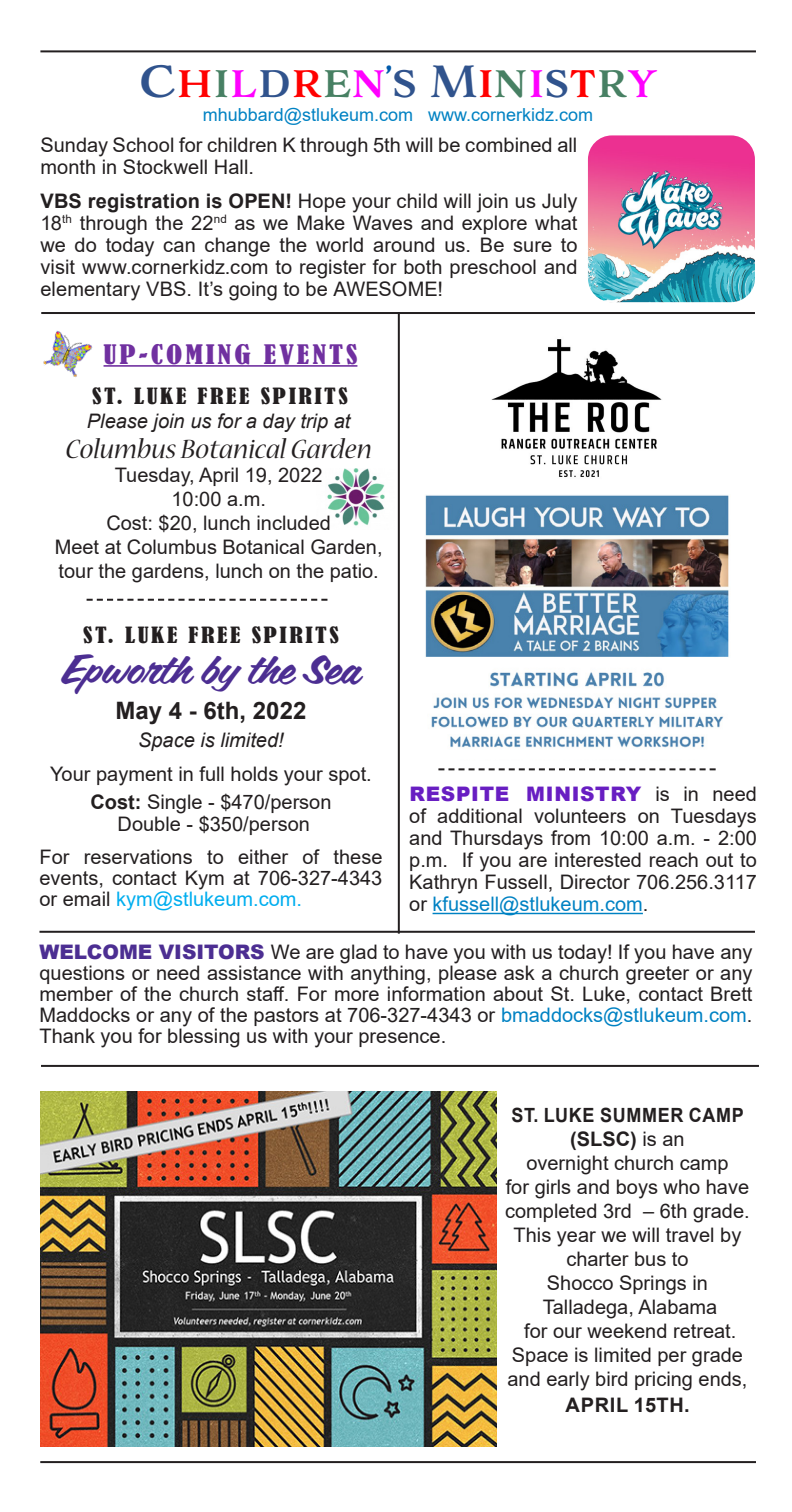
<style>
.page{position:relative;width:792px;height:1512px;background:#fff}
.page>*{position:absolute;margin:0;border:0;box-sizing:border-box;transform-origin:0 0}
.t1{font:42px "Adorn S Serif";color:#30538d}
.t2{font:40px "Coffee Service";color:#4c2e92;scale:1.08 1}
.t3{font:italic 30px "Nueva Std";color:#231f20}
.t4{font:condensed 25.2px "Bernard";letter-spacing:.1em;color:#7030a0;scale:1.19 1}
.t5{font:700 24px "Arial";color:#231f20}
.t6{font:condensed 21px "Bernard";letter-spacing:.1em;color:#231f20;scale:1.19 1}
.t7{font:20px/22px "Arial";color:#231f20;text-align:justify}
.t8{font:italic 20px "Arial";color:#231f20}
.t9{font:700 20px "Arial";letter-spacing:.025em;color:#231f20}
.t10{font:700 19.6px "Arial";letter-spacing:.035em;color:#231f20;scale:.92 1}
.t11{font:18px "Arial";color:#0082c3}
.s1{color:#f00}
.s2{color:#478063}
.s3{color:#f0f}
.s4{color:#015aaa}
.s5{font-weight:700}
.s6{color:#00aeef}
.s7{font-weight:900;color:#681ec2}
.s8{color:#0082c3}
.s9{font-weight:900;color:#4c2e92}
.s10{font-weight:400}
</style>
<div class="page">
<hr style="left:40px;top:50px;width:716px;height:2px;background:#231f20">
<hr style="left:40px;top:1461px;width:716px;height:2px;background:#231f20">
<img style="left:425px;top:495px;width:304px;height:253px">
<img style="left:491px;top:339px;width:171px;height:139px">
<hr style="left:41px;top:312px;width:714px;height:2px;background:#231f20">
<hr style="left:433px;top:913px;width:210px;height:1px;background:#0082c3">
<img style="left:43px;top:331px;width:50px;height:46px">
<svg style="left:438px;top:768px;width:278px;height:2px"></svg>
<svg style="left:87px;top:599px;width:240px;height:2px"></svg>
<img style="left:40px;top:1092px;width:456px;height:355px">
<img style="left:588px;top:135px;width:167px;height:167px">
<hr style="left:104px;top:365px;width:253px;height:2px;background:#7030a0">
<img style="left:327px;top:469px;width:58px;height:57px">
<hr style="left:398px;top:312px;width:2px;height:622px;background:#231f20">
<hr style="left:39px;top:931px;width:716px;height:2px;background:#231f20">
<hr style="left:41px;top:1065px;width:718px;height:2px;background:#231f20">
<p class="t1" style="left:139px;top:54px;width:520px">C<span class="s1">h</span><span class="s2">i</span><span class="s3">l</span>d<span class="s1">r</span><span class="s2">e</span><span class="s3">n</span><span class="s4">’</span>s M<span class="s1">i</span><span class="s2">n</span><span class="s3">i</span>s<span class="s1">t</span><span class="s2">r</span><span class="s3">y</span></p>
<p class="t11" style="left:203px;top:102px;width:392px">mhubbard@stlukeum.com www.cornerkidz.com</p>
<p class="t7" style="left:40px;top:134px;width:538px">Sunday School for children K through 5th will be combined all month in Stockwell Hall.</p>
<p class="t7" style="left:40px;top:190px;width:539px"><span class="s5">VBS registration is OPEN!</span> Hope your child will join us July 18<sup>th</sup> through the 22<sup>nd</sup> as we Make Waves and explore what we do today can change the world around us. Be sure to visit www.cornerkidz.com to register for both preschool and elementary VBS. It’s going to be AWESOME!</p>
<p class="t4" style="left:104px;top:340px;width:215px">UP-COMING EVENTS</p>
<p class="t6" style="left:92px;top:384px;width:216px">ST. LUKE FREE SPIRITS</p>
<p class="t8" style="left:87px;top:408px;width:265px">Please join us for a day trip at</p>
<p class="t3" style="left:65px;top:435px;width:308px">Columbus Botanical Garden</p>
<p class="t7" style="left:115px;top:464px;width:209px">Tuesday, April 19, 2022</p>
<p class="t7" style="left:171px;top:488px;width:96px">10:00 a.m.</p>
<p class="t7" style="left:106px;top:512px;width:226px">Cost: $20, lunch included</p>
<p class="t7" style="left:55px;top:536px;width:329px">Meet at Columbus Botanical Garden,</p>
<p class="t7" style="left:59px;top:560px;width:322px">tour the gardens, lunch on the patio.</p>
<p class="t6" style="left:83px;top:623px;width:216px">ST. LUKE FREE SPIRITS</p>
<p class="t2" style="left:62px;top:643px;width:277px">Epworth by the Sea</p>
<p class="t5" style="left:116px;top:694px;width:192px">May 4 - 6th, 2022</p>
<p class="t8" style="left:138px;top:727px;width:147px">Space is limited!</p>
<p class="t7" style="left:50px;top:763px;width:323px">Your payment in full holds your spot.</p>
<p class="t7" style="left:90px;top:791px;width:243px"><span class="s5">Cost:</span> Single - $470/person</p>
<p class="t7" style="left:118px;top:813px;width:194px">Double - $350/person</p>
<p class="t7" style="left:39px;top:846px;width:344px;line-height:21px">For reservations to either of these events, contact Kym at 706-327-4343 or email <span class="s6">kym@stlukeum.com.</span></p>
<p class="t7" style="left:409px;top:783px;width:349px"><span class="s7">RESPITE MINISTRY</span> is in need of additional volunteers on Tuesdays and Thursdays from 10:00 a.m. - 2:00 p.m. If you are interested reach out to Kathryn Fussell, Director 706.256.3117 or <span class="s8">kfussell@stlukeum.com</span>.</p>
<p class="t7" style="left:39px;top:942px;width:715px;line-height:21px"><span class="s9">WELCOME VISITORS</span> We are glad to have you with us today! If you have any questions or need assistance with anything, please ask a church greeter or any member of the church staff. For more information about St. Luke, contact Brett Maddocks or any of the pastors at 706-327-4343 or <span class="s8">bmaddocks@stlukeum.com</span>.<br>Thank you for blessing us with your presence.</p>
<p class="t10" style="left:511px;top:1101px;width:254px">ST. LUKE SUMMER CAMP</p>
<p class="t9" style="left:570px;top:1125px;width:116px">(SLSC) <span class="s10">is an</span></p>
<p class="t7" style="left:526px;top:1152px;width:204px">overnight church camp</p>
<p class="t7" style="left:505px;top:1175px;width:246px;line-height:24px;text-align:center">for girls and boys who have completed 3rd – 6th grade.<br>This year we will travel by charter bus to</p>
<p class="t7" style="left:547px;top:1272px;width:163px">Shocco Springs in</p>
<p class="t7" style="left:543px;top:1296px;width:176px">Talladega, Alabama</p>
<p class="t7" style="left:507px;top:1319px;width:242px;line-height:24px;text-align:center">for our weekend retreat.<br>Space is limited per grade and early bird pricing ends,</p>
<p class="t9" style="left:566px;top:1391px;width:126px">APRIL 15TH.</p>
</div>
